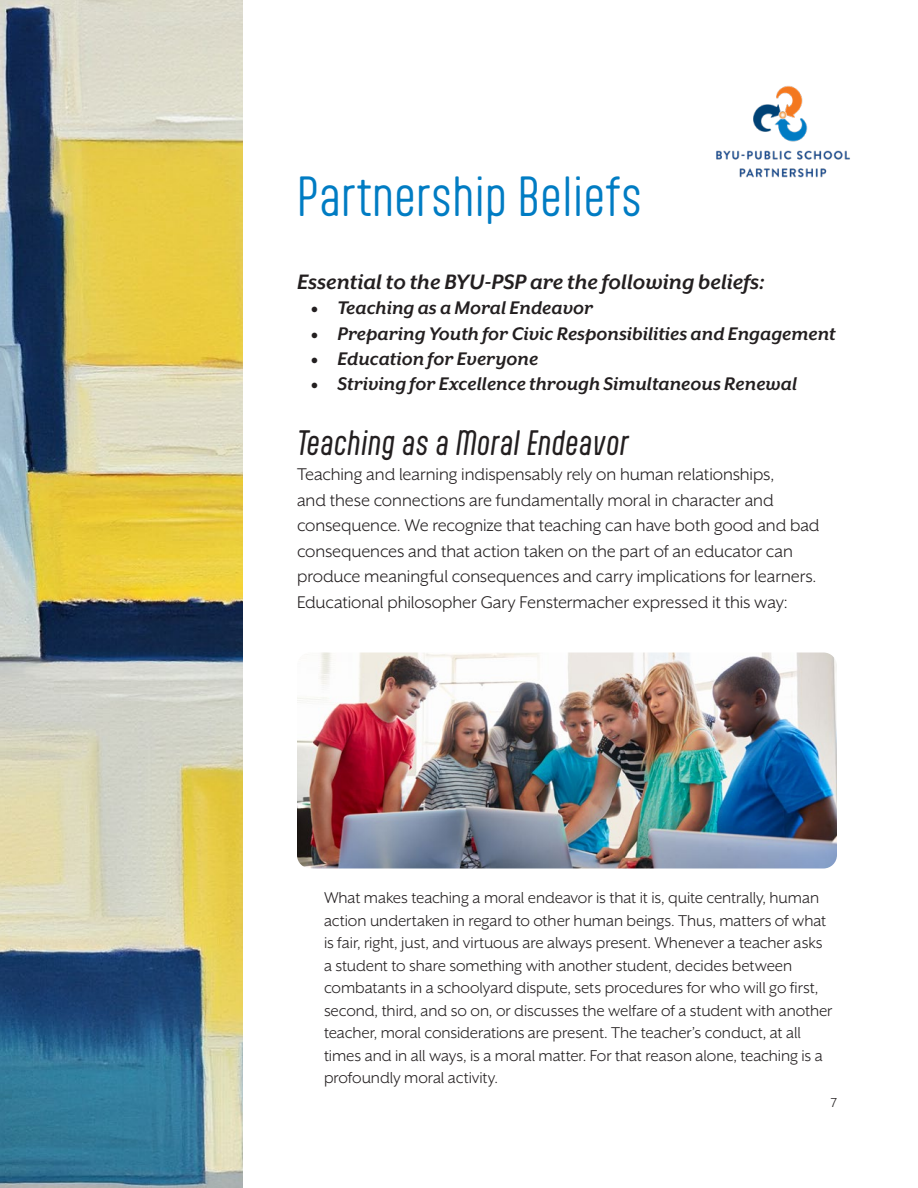
<style>
.page{position:relative;width:918px;height:1188px;background:#fff}
.page>*{position:absolute;margin:0;border:0;box-sizing:border-box;transform-origin:0 0}
.t1{font:300 48px "Aptly";color:#007cc3}
.t2{font:italic 30px "Aptly";color:#231f20}
.t3{font:italic 700 24px "Mr Eaves XL San OT";color:#231f20}
.t4{font:italic 700 21px "Mr Eaves XL San OT";color:#231f20}
.Body_Copy_Reg{font:19.5px/25.5px "Mr Eaves XL San OT";letter-spacing:-.005em;color:#231f20}
.Body_Copy_Reg-2{font:18px/22.5px "Mr Eaves XL San OT";letter-spacing:-.005em;color:#231f20}
.t5{font:15px "Mr Eaves XL San OT";color:#231f20}
.s1{font-family:"Minion Pro";font-weight:400;font-style:normal}
</style>
<div class="page">
<img style="left:716px;top:86px;width:134px;height:92px">
<img style="left:0;top:0;width:243px;height:1188px">
<img style="left:297px;top:652px;width:540px;height:216px">
<p class="t1" style="left:297px;top:166px;width:347px">Partnership Beliefs</p>
<p class="t3" style="left:297px;top:269px;width:469px">Essential to the BYU-PSP are the following beliefs:</p>
<p class="t4" style="left:310px;top:296px;width:284px"><span class="s1">•</span> Teaching as a Moral Endeavor</p>
<p class="t4" style="left:310px;top:322px;width:527px"><span class="s1">•</span> Preparing Youth for Civic Responsibilities and Engagement</p>
<p class="t4" style="left:310px;top:347px;width:229px"><span class="s1">•</span> Education for Everyone</p>
<p class="t4" style="left:310px;top:372px;width:488px"><span class="s1">•</span> Striving for Excellence through Simultaneous Renewal</p>
<p class="t2" style="left:297px;top:424px;width:334px">Teaching as a Moral Endeavor</p>
<p class="Body_Copy_Reg" style="left:297px;top:462px;width:524px">Teaching and learning indispensably rely on human relationships,<br>and these connections are fundamentally moral in character and consequence. We recognize that teaching can have both good and bad consequences and that action taken on the part of an educator can produce meaningful consequences and carry implications for learners.<br>Educational philosopher Gary Fenstermacher expressed it this way:</p>
<p class="Body_Copy_Reg-2" style="left:324px;top:887px;width:510px">What makes teaching a moral endeavor is that it is, quite centrally, human action undertaken in regard to other human beings. Thus, matters of what is fair, right, just, and virtuous are always present. Whenever a teacher asks a student to share something with another student, decides between combatants in a schoolyard dispute, sets procedures for who will go first, second, third, and so on, or discusses the welfare of a student with another teacher, moral considerations are present. The teacher’s conduct, at all times and in all ways, is a moral matter. For that reason alone, teaching is a profoundly moral activity.</p>
<p class="t5" style="left:831px;top:1094px;width:8px">7</p>
</div>
